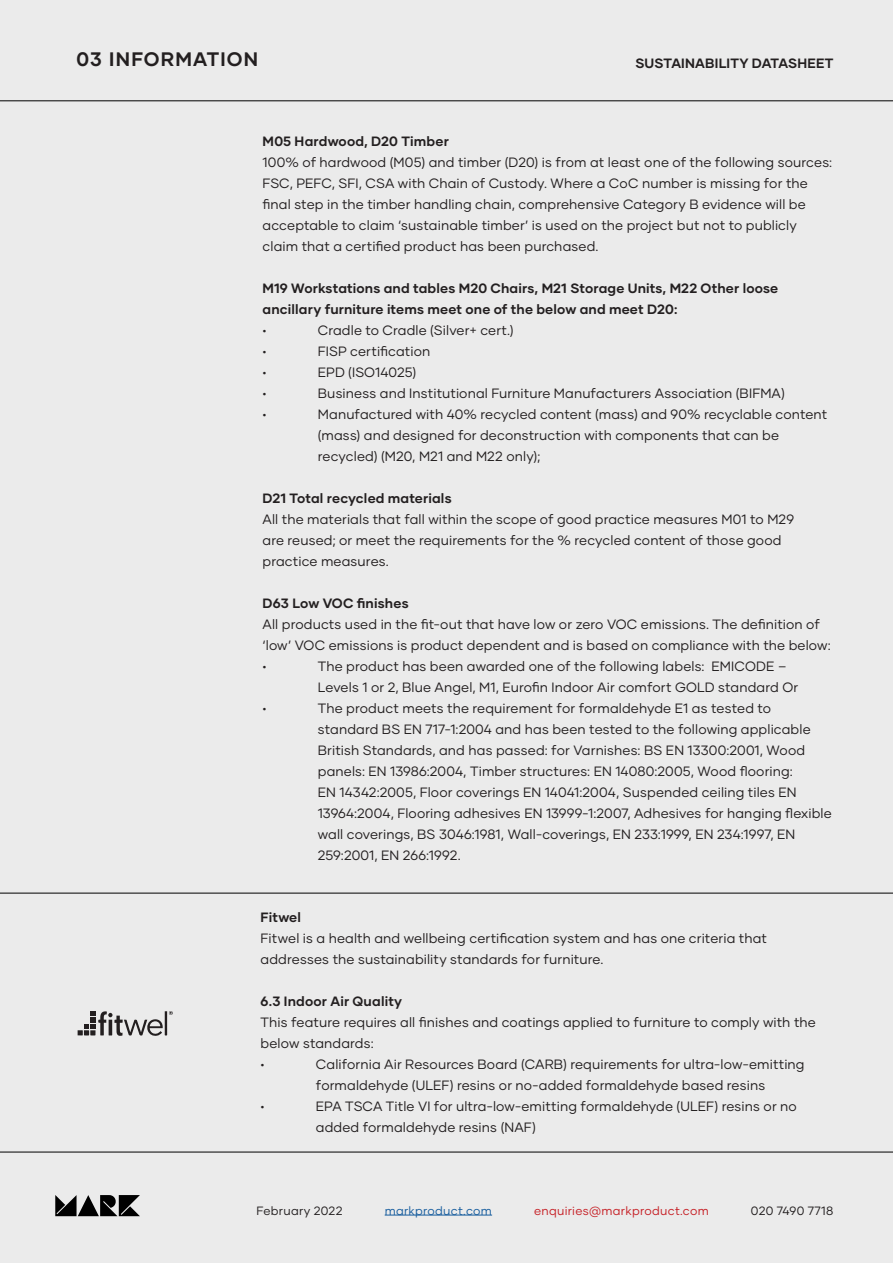
<style>
.page{position:relative;width:893px;height:1263px;background:#ebebeb}
.page>*{position:absolute;margin:0;border:0;box-sizing:border-box;transform-origin:0 0}
.t1{font:700 19.5px "Gilmer";letter-spacing:.06em;color:#231f20}
.t2{font:13.5px/21px "Gilmer";letter-spacing:.01em;color:#231f20}
.t3{font:700 13.5px/21px "Gilmer";letter-spacing:.01em;color:#231f20}
.t4{font:12px "Gilmer";letter-spacing:.025em;color:#c62026}
.t5{font:12px "Gilmer";letter-spacing:.025em;color:#231f20}
.t6{font:12px "Gilmer";letter-spacing:.025em;color:#175d9e}
</style>
<div class="page">
<hr style="left:385px;top:1215px;width:107px;height:1px;background:#175d9e">
<svg style="left:55px;top:1195px;width:85px;height:21px;background:#555"></svg>
<hr style="left:0;top:1152px;width:893px;height:1px;background:#000">
<hr style="left:0;top:100px;width:893px;height:1px;background:#000">
<hr style="left:0;top:893px;width:893px;height:1px;background:#000">
<svg style="left:78px;top:1011px;width:95px;height:25px;background:#a9a8a9"></svg>
<p class="t1" style="left:77px;top:47px;width:183px">03 INFORMATION</p>
<p class="t3" style="left:635px;top:53px;width:200px">SUSTAINABILITY DATASHEET</p>
<p class="t3" style="left:263px;top:130px;width:188px">M05 Hardwood, D20 Timber</p>
<p class="t2" style="left:263px;top:151px;width:571px">100% of hardwood (M05) and timber (D20) is from at least one of the following sources:<br>FSC, PEFC, SFI, CSA with Chain of Custody. Where a CoC number is missing for the final step in the timber handling chain, comprehensive Category B evidence will be acceptable to claim ‘sustainable timber’ is used on the project but not to publicly claim that a certified product has been purchased.</p>
<p class="t3" style="left:263px;top:277px;width:517px">M19 Workstations and tables M20 Chairs, M21 Storage Units, M22 Other loose ancillary furniture items meet one of the below and meet D20:</p>
<p class="t2" style="left:263px;top:319px;width:6px">•</p>
<p class="t2" style="left:318px;top:319px;width:197px">Cradle to Cradle (Silver+ cert.)</p>
<p class="t2" style="left:263px;top:340px;width:6px">•</p>
<p class="t2" style="left:318px;top:340px;width:114px">FISP certification</p>
<p class="t2" style="left:263px;top:361px;width:6px">•</p>
<p class="t2" style="left:318px;top:361px;width:100px">EPD (ISO14025)</p>
<p class="t2" style="left:263px;top:382px;width:6px">•</p>
<p class="t2" style="left:318px;top:382px;width:468px">Business and Institutional Furniture Manufacturers Association (BIFMA)</p>
<p class="t2" style="left:263px;top:403px;width:6px">•</p>
<p class="t2" style="left:318px;top:403px;width:511px">Manufactured with 40% recycled content (mass) and 90% recyclable content (mass) and designed for deconstruction with components that can be recycled) (M20, M21 and M22 only);</p>
<p class="t3" style="left:263px;top:487px;width:191px">D21 Total recycled materials</p>
<p class="t2" style="left:263px;top:508px;width:533px">All the materials that fall within the scope of good practice measures M01 to M29 are reused; or meet the requirements for the % recycled content of those good practice measures.</p>
<p class="t3" style="left:263px;top:592px;width:148px">D63 Low VOC finishes</p>
<p class="t2" style="left:263px;top:613px;width:570px">All products used in the fit-out that have low or zero VOC emissions. The definition of ‘low’ VOC emissions is product dependent and is based on compliance with the below:</p>
<p class="t2" style="left:263px;top:655px;width:6px">•</p>
<p class="t2" style="left:318px;top:655px;width:482px">The product has been awarded one of the following labels: EMICODE –<br>Levels 1 or 2, Blue Angel, M1, Eurofin Indoor Air comfort GOLD standard Or</p>
<p class="t2" style="left:263px;top:697px;width:6px">•</p>
<p class="t2" style="left:318px;top:697px;width:515px">The product meets the requirement for formaldehyde E1 as tested to standard BS EN 717-1:2004 and has been tested to the following applicable British Standards, and has passed: for Varnishes: BS EN 13300:2001, Wood panels: EN 13986:2004, Timber structures: EN 14080:2005, Wood flooring:<br>EN 14342:2005, Floor coverings EN 14041:2004, Suspended ceiling tiles EN 13964:2004, Flooring adhesives EN 13999-1:2007, Adhesives for hanging flexible wall coverings, BS 3046:1981, Wall-coverings, EN 233:1999, EN 234:1997, EN 259:2001, EN 266:1992.</p>
<p class="t3" style="left:261px;top:907px;width:42px">Fitwel</p>
<p class="t2" style="left:261px;top:928px;width:508px">Fitwel is a health and wellbeing certification system and has one criteria that addresses the sustainability standards for furniture.</p>
<p class="t3" style="left:261px;top:991px;width:143px">6.3 Indoor Air Quality</p>
<p class="t2" style="left:261px;top:1012px;width:557px">This feature requires all finishes and coatings applied to furniture to comply with the below standards:</p>
<p class="t2" style="left:261px;top:1054px;width:6px">•</p>
<p class="t2" style="left:316px;top:1054px;width:490px">California Air Resources Board (CARB) requirements for ultra-low-emitting formaldehyde (ULEF) resins or no-added formaldehyde based resins</p>
<p class="t2" style="left:261px;top:1096px;width:6px">•</p>
<p class="t2" style="left:316px;top:1096px;width:482px">EPA TSCA Title VI for ultra-low-emitting formaldehyde (ULEF) resins or no added formaldehyde resins (NAF)</p>
<p class="t5" style="left:256px;top:1203px;width:88px">February 2022</p>
<p class="t6" style="left:385px;top:1203px;width:109px">markproduct.com</p>
<p class="t4" style="left:534px;top:1203px;width:176px">enquiries@markproduct.com</p>
<p class="t5" style="left:751px;top:1203px;width:84px">020 7490 7718</p>
</div>
